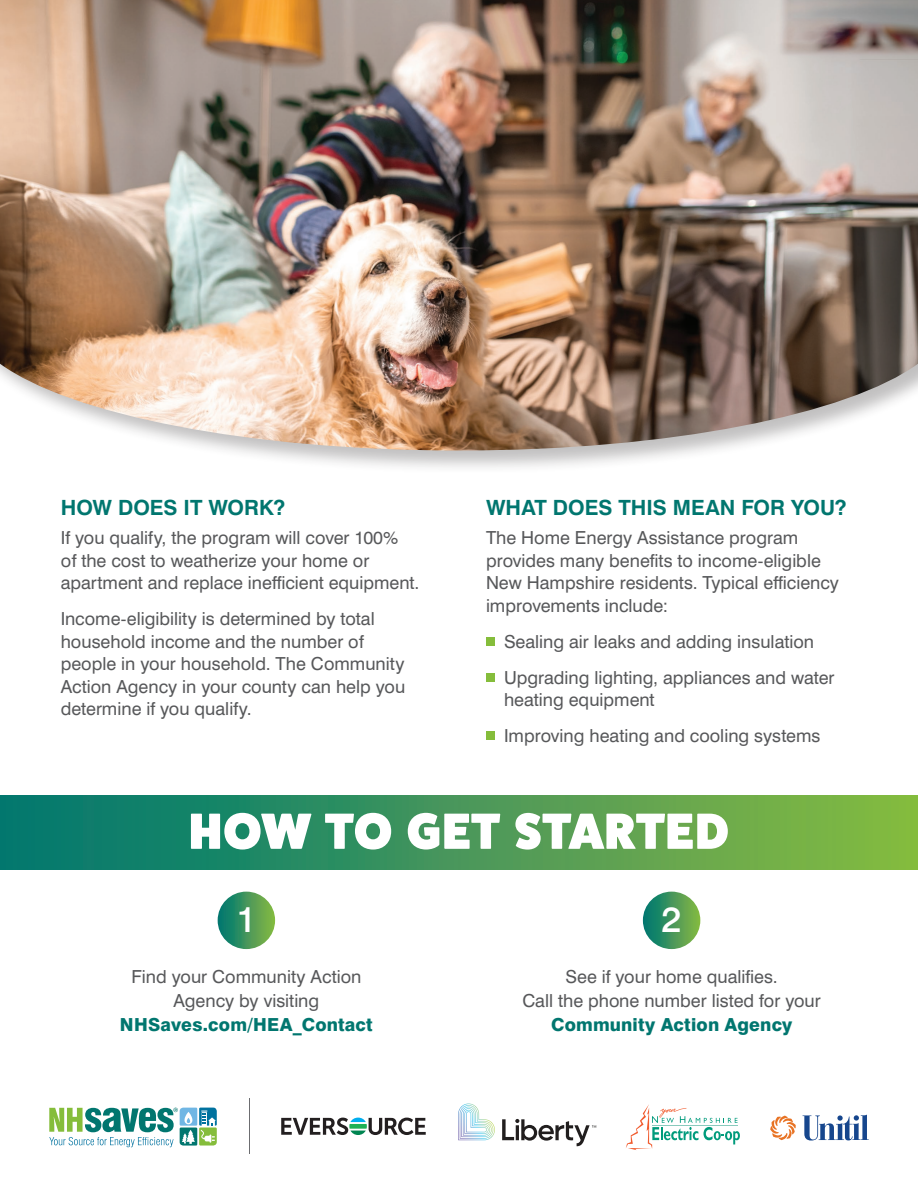
<style>
.page{position:relative;width:918px;height:1188px;background:#fff}
.page>*{position:absolute;margin:0;border:0;box-sizing:border-box;transform-origin:0 0}
.t1{font:800 51px "Fat Frank";letter-spacing:.015em;color:#fff}
.t2{font:500 36px "Swiss 721 BT";color:#fff}
.t3{font:700 21px "Swiss 721 BT";color:#01766f}
.t4{font:18px/22.5px "Swiss 721 BT";color:#57585a}
.t5{font:800 18px "Swiss 721 BT";letter-spacing:.01em;color:#01766f}
</style>
<div class="page">
<div style="left:486px;top:637px;width:9px;height:9px;background:#85bd3b"></div>
<div style="left:486px;top:673px;width:9px;height:9px;background:#85bd3b"></div>
<div style="left:486px;top:731px;width:9px;height:9px;background:#85bd3b"></div>
<div style="left:0;top:795px;width:918px;height:75px;background:linear-gradient(to right,#007572,#8bba41)"></div>
<div style="left:218px;top:892px;width:57px;height:57px;background:linear-gradient(to right,#007472,#8bb943);border-radius:29px"></div>
<div style="left:643px;top:892px;width:57px;height:57px;background:linear-gradient(to right,#007574,#89b842);border-radius:29px"></div>
<div style="left:0;top:0;width:918px;height:474px;background:#231f20;opacity:.28"></div>
<img style="left:0;top:0;width:918px;height:451px">
<hr style="left:249px;top:1099px;width:1px;height:55px;background:#6c6d70">
<svg style="left:281px;top:1118px;width:145px;height:17px"></svg>
<svg style="left:803px;top:1115px;width:66px;height:26px"></svg>
<svg style="left:770px;top:1116px;width:26px;height:24px"></svg>
<svg style="left:626px;top:1104px;width:114px;height:46px"></svg>
<svg style="left:458px;top:1104px;width:37px;height:36px"></svg>
<svg style="left:502px;top:1119px;width:94px;height:27px"></svg>
<svg style="left:49px;top:1108px;width:168px;height:39px"></svg>
<p class="t3" style="left:61px;top:495px;width:226px">HOW DOES IT WORK?</p>
<p class="t4" style="left:61px;top:527px;width:360px">If you qualify, the program will cover 100%<br>of the cost to weatherize your home or apartment and replace inefficient equipment.</p>
<p class="t4" style="left:61px;top:608px;width:346px">Income-eligibility is determined by total household income and the number of people in your household. The Community Action Agency in your county can help you determine if you qualify.</p>
<p class="t3" style="left:486px;top:495px;width:362px">WHAT DOES THIS MEAN FOR YOU?</p>
<p class="t4" style="left:486px;top:527px;width:355px">The Home Energy Assistance program provides many benefits to income-eligible New Hampshire residents. Typical efficiency improvements include:</p>
<p class="t4" style="left:504px;top:623px;width:332px;line-height:36px">Sealing air leaks and adding insulation<br>Upgrading lighting, appliances and water</p>
<p class="t4" style="left:504px;top:682px;width:318px;line-height:36px">heating equipment<br>Improving heating and cooling systems</p>
<h1 class="t1" style="left:189px;top:803px;width:541px">HOW TO GET STARTED</h1>
<h2 class="t2" style="left:236px;top:897px;width:22px">1</h2>
<h2 class="t2" style="left:662px;top:897px;width:22px">2</h2>
<p class="t4" style="left:131px;top:964px;width:232px;line-height:24px;text-align:center">Find your Community Action<br>Agency by visiting</p>
<p class="t5" style="left:120px;top:1013px;width:254px">NHSaves.com/HEA_Contact</p>
<p class="t4" style="left:522px;top:964px;width:300px;line-height:24px;text-align:center">See if your home qualifies.<br>Call the phone number listed for your</p>
<p class="t5" style="left:551px;top:1013px;width:243px">Community Action Agency</p>
</div>
